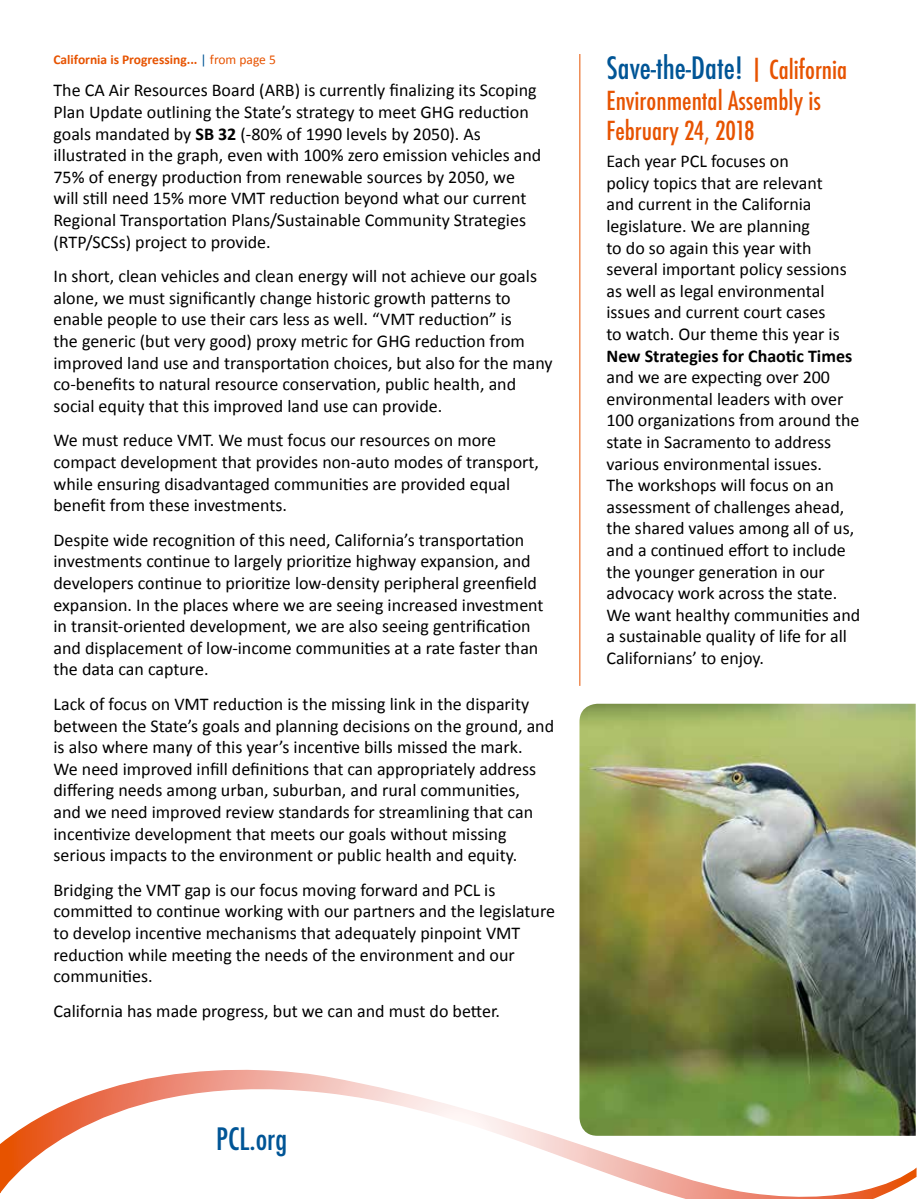
<style>
.page{position:relative;width:918px;height:1199px;background:#fff}
.page>*{position:absolute;margin:0;border:0;box-sizing:border-box;transform-origin:0 0}
.t1{font:500 condensed 30px "Futura";color:#005596}
.t2{font:500 condensed 25.5px/30.6px "Futura";color:#e75300}
.t3{font:18px/21.6px "Calibri";color:#000}
.t4{font:700 18px "Calibri";color:#000}
.t5{font:700 13.5px "Calibri";color:#e75300}
.s1{font-weight:400;color:#005596}
.s2{font-weight:400}
.s3{font-size:25.5px;color:#e75300}
.s4{font-weight:700}
</style>
<div class="page">
<svg style="left:0;top:1069px;width:917px;height:130px"></svg>
<hr style="left:579px;top:54px;width:1px;height:632px;background:#e75300">
<img style="left:579px;top:704px;width:337px;height:432px">
<p class="t5" style="left:54px;top:51px;width:224px">California is Progressing... <span class="s1">|</span> <span class="s2">from page 5</span></p>
<h1 class="t1" style="left:606px;top:49px;width:242px">Save-the-Date! <span class="s3">| California</span></h1>
<h2 class="t2" style="left:606px;top:85px;width:216px">Environmental Assembly is<br>February 24, 2018</h2>
<p class="t3" style="left:606px;top:150px;width:242px">Each year PCL focuses on<br>policy topics that are relevant and current in the California legislature. We are planning<br>to do so again this year with several important policy sessions as well as legal environmental issues and current court cases<br>to watch. Our theme this year is</p>
<p class="t4" style="left:606px;top:344px;width:247px">New Strategies for Chaotic Times</p>
<p class="t3" style="left:606px;top:366px;width:255px">and we are expecting over 200 environmental leaders with over<br>100 organizations from around the state in Sacramento to address various environmental issues.<br>The workshops will focus on an assessment of challenges ahead, the shared values among all of us, and a continued effort to include the younger generation in our advocacy work across the state.<br>We want healthy communities and a sustainable quality of life for all<br>Californians’ to enjoy.</p>
<p class="t3" style="left:54px;top:80px;width:489px">The CA Air Resources Board (ARB) is currently finalizing its Scoping Plan Update outlining the State’s strategy to meet GHG reduction goals mandated by <span class="s4">SB 32</span> (-80% of 1990 levels by 2050). As illustrated in the graph, even with 100% zero emission vehicles and 75% of energy production from renewable sources by 2050, we will still need 15% more VMT reduction beyond what our current Regional Transportation Plans/Sustainable Community Strategies (RTP/SCSs) project to provide.</p>
<p class="t3" style="left:54px;top:265px;width:501px">In short, clean vehicles and clean energy will not achieve our goals alone, we must significantly change historic growth patterns to enable people to use their cars less as well. “VMT reduction” is<br>the generic (but very good) proxy metric for GHG reduction from improved land use and transportation choices, but also for the many co-benefits to natural resource conservation, public health, and social equity that this improved land use can provide.</p>
<p class="t3" style="left:54px;top:430px;width:487px">We must reduce VMT. We must focus our resources on more compact development that provides non-auto modes of transport, while ensuring disadvantaged communities are provided equal benefit from these investments.</p>
<p class="t3" style="left:54px;top:529px;width:492px">Despite wide recognition of this need, California’s transportation investments continue to largely prioritize highway expansion, and developers continue to prioritize low-density peripheral greenfield expansion. In the places where we are seeing increased investment in transit-oriented development, we are also seeing gentrification and displacement of low-income communities at a rate faster than the data can capture.</p>
<p class="t3" style="left:54px;top:693px;width:502px">Lack of focus on VMT reduction is the missing link in the disparity between the State’s goals and planning decisions on the ground, and is also where many of this year’s incentive bills missed the mark.<br>We need improved infill definitions that can appropriately address differing needs among urban, suburban, and rural communities,<br>and we need improved review standards for streamlining that can incentivize development that meets our goals without missing serious impacts to the environment or public health and equity.</p>
<p class="t3" style="left:54px;top:879px;width:503px">Bridging the VMT gap is our focus moving forward and PCL is committed to continue working with our partners and the legislature to develop incentive mechanisms that adequately pinpoint VMT reduction while meeting the needs of the environment and our communities.</p>
<p class="t3" style="left:54px;top:1000px;width:448px">California has made progress, but we can and must do better.</p>
<h1 class="t1" style="left:216px;top:1119px;width:73px">PCL.org</h1>
</div>
